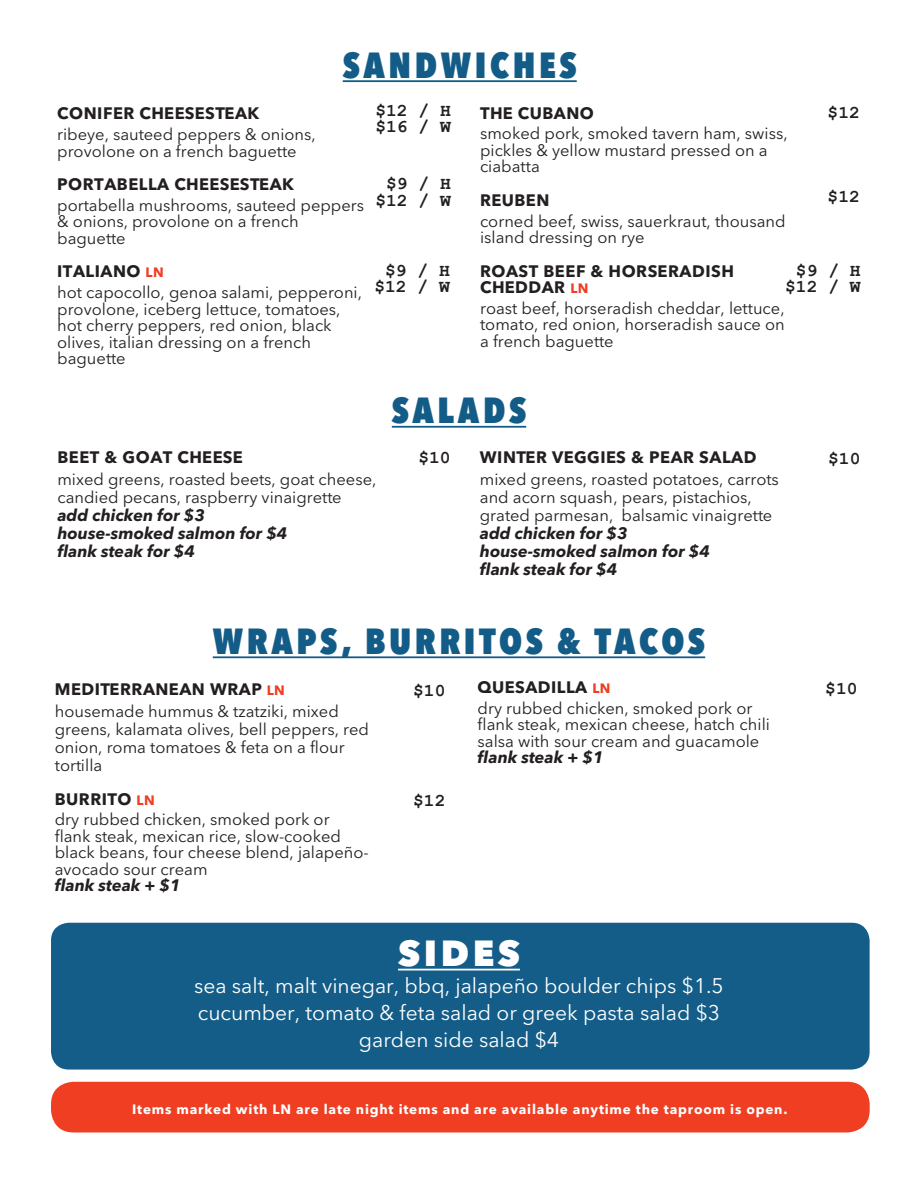
<style>
.page{position:relative;width:918px;height:1188px;background:#fff}
.page>*{position:absolute;margin:0;border:0;box-sizing:border-box;transform-origin:0 0}
.t1{font:800 condensed 36px "Avenir Next LT Pro";letter-spacing:.1em;color:#135c87}
.t2{font:800 36px "Avenir Next LT Pro";letter-spacing:.1em;color:#fff}
.t3{font:21px/27px "Avenir Next LT Pro";color:#fff;text-align:center}
.t4{font:700 18px/16.5px "Courier New";color:#231f20;text-align:right}
.t5{font:16.5px/16.5px "Avenir Next LT Pro";color:#231f20}
.t6{font:700 16.5px/16.5px "Avenir Next LT Pro";letter-spacing:.03em;color:#231f20}
.t7{font:700 13.5px "Avenir Next LT Pro";letter-spacing:.06em;color:#fff}
.s1{font-size:13.5px;color:#ef3e22}
.s2{font-weight:700;font-style:italic}
</style>
<div class="page">
<hr style="left:343px;top:80px;width:234px;height:2px;background:#135c87">
<hr style="left:392px;top:426px;width:134px;height:2px;background:#135c87">
<hr style="left:213px;top:656px;width:492px;height:2px;background:#135c87">
<div style="left:51px;top:1082px;width:819px;height:50px;background:#ef3e22;border-radius:22px"></div>
<div style="left:51px;top:923px;width:819px;height:147px;background:#135d88;border-radius:18px"></div>
<hr style="left:398px;top:969px;width:122px;height:1px;background:#fff">
<p class="t1" style="left:343px;top:42px;width:235px">SANDWICHES</p>
<p class="t6" style="left:57px;top:105px;width:204px">CONIFER CHEESESTEAK</p>
<p class="t5" style="left:57px;top:125px;width:260px">ribeye, sauteed peppers &amp; onions, provolone on a french baguette</p>
<p class="t6" style="left:57px;top:176px;width:238px">PORTABELLA CHEESESTEAK</p>
<p class="t5" style="left:57px;top:196px;width:308px">portabella mushrooms, sauteed peppers &amp; onions, provolone on a french baguette</p>
<p class="t6" style="left:57px;top:263px;width:108px">ITALIANO <span class="s1">LN</span></p>
<p class="t5" style="left:57px;top:283px;width:306px">hot capocollo, genoa salami, pepperoni, provolone, iceberg lettuce, tomatoes, hot cherry peppers, red onion, black olives, italian dressing on a french baguette</p>
<p class="t4" style="left:375px;top:101px;width:77px;text-align:left">$12 / H $16 / W</p>
<p class="t6" style="left:480px;top:104px;width:115px">THE CUBANO</p>
<p class="t4" style="left:828px;top:104px;width:34px">$12</p>
<p class="t5" style="left:480px;top:125px;width:309px">smoked pork, smoked tavern ham, swiss, pickles &amp; yellow mustard pressed on a ciabatta</p>
<p class="t6" style="left:480px;top:192px;width:71px">REUBEN</p>
<p class="t5" style="left:480px;top:212px;width:307px">corned beef, swiss, sauerkraut, thousand island dressing on rye</p>
<p class="t6" style="left:480px;top:262px;width:255px">ROAST BEEF &amp; HORSERADISH<br>CHEDDAR <span class="s1">LN</span></p>
<p class="t5" style="left:480px;top:299px;width:306px;text-align:justify">roast beef, horseradish cheddar, lettuce, tomato, red onion, horseradish sauce on a french baguette</p>
<p class="t4" style="left:375px;top:175px;width:77px">$9 / H $12 / W</p>
<p class="t4" style="left:828px;top:188px;width:34px">$12</p>
<p class="t4" style="left:374px;top:261px;width:77px">$9 / H $12 / W</p>
<p class="t4" style="left:785px;top:261px;width:77px">$9 / H $12 / W</p>
<p class="t1" style="left:392px;top:388px;width:136px">SALADS</p>
<p class="t6" style="left:57px;top:449px;width:187px">BEET &amp; GOAT CHEESE</p>
<p class="t5" style="left:57px;top:470px;width:321px;line-height:18px">mixed greens, roasted beets, goat cheese, candied pecans, raspberry vinaigrette <span class="s2">add chicken for $3<br>house-smoked salmon for $4<br>flank steak for $4</span></p>
<p class="t4" style="left:418px;top:449px;width:34px">$10</p>
<p class="t6" style="left:480px;top:449px;width:278px">WINTER VEGGIES &amp; PEAR SALAD</p>
<p class="t5" style="left:480px;top:470px;width:300px;line-height:18px">mixed greens, roasted potatoes, carrots and acorn squash, pears, pistachios, grated parmesan, balsamic vinaigrette <span class="s2">add chicken for $3<br>house-smoked salmon for $4<br>flank steak for $4</span></p>
<p class="t4" style="left:828px;top:450px;width:34px">$10</p>
<p class="t1" style="left:213px;top:619px;width:494px">WRAPS, BURRITOS &amp; TACOS</p>
<p class="t6" style="left:55px;top:681px;width:232px">MEDITERRANEAN WRAP <span class="s1">LN</span></p>
<p class="t5" style="left:55px;top:702px;width:316px;line-height:18px">housemade hummus &amp; tzatziki, mixed greens, kalamata olives, bell peppers, red onion, roma tomatoes &amp; feta on a flour tortilla</p>
<p class="t6" style="left:55px;top:790px;width:101px">BURRITO <span class="s1">LN</span></p>
<p class="t5" style="left:55px;top:811px;width:315px">dry rubbed chicken, smoked pork or flank steak, mexican rice, slow-cooked black beans, four cheese blend, jalapeño&shy;avocado sour cream<br><span class="s2">flank steak + $1</span></p>
<p class="t6" style="left:478px;top:679px;width:134px">QUESADILLA <span class="s1">LN</span></p>
<p class="t4" style="left:825px;top:679px;width:34px">$10</p>
<p class="t5" style="left:478px;top:699px;width:294px">dry rubbed chicken, smoked pork or flank steak, mexican cheese, hatch chili salsa with sour cream and guacamole <span class="s2">flank steak + $1</span></p>
<p class="t4" style="left:413px;top:681px;width:34px">$10</p>
<p class="t4" style="left:413px;top:791px;width:34px">$12</p>
<p class="t2" style="left:398px;top:931px;width:123px">SIDES</p>
<p class="t3" style="left:194px;top:971px;width:531px">sea salt, malt vinegar, bbq, jalapeño boulder chips $1.5 cucumber, tomato &amp; feta salad or greek pasta salad $3 garden side salad $4</p>
<p class="t7" style="left:132px;top:1097px;width:657px">Items marked with LN are late night items and are available anytime the taproom is open.</p>
</div>
